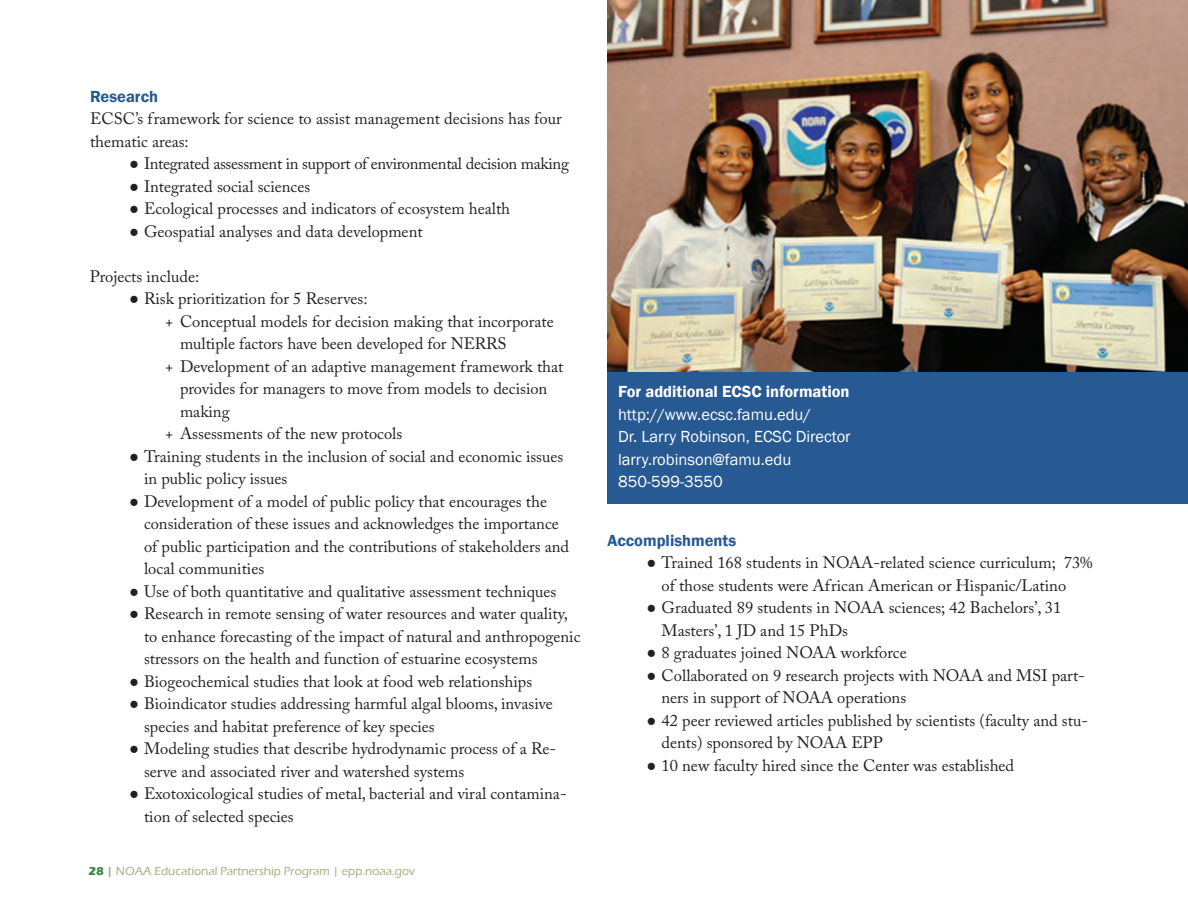
<style>
.page{position:relative;width:1188px;height:918px;background:#fff}
.page>*{position:absolute;margin:0;border:0;box-sizing:border-box;transform-origin:0 0}
.t1{font:16.5px/22.5px "Adobe Caslon Pro";color:#231f20}
.t2{font:16.5px/22.5px "Franklin Gothic";color:#fff}
.t3{font:16.5px "Adobe Caslon Pro";letter-spacing:-.02em;color:#231f20}
.t4{font:600 16.5px "Franklin Gothic";color:#fff}
.t5{font:600 16.5px "Franklin Gothic";color:#275992}
.t6{font:500 12px "Eras ITC";color:#9daf7c}
.s1{font-family:"Franklin Gothic"}
.s2{font-weight:700;color:#3e8547}
.s3{font-weight:600}
</style>
<div class="page">
<img style="left:608px;top:0;width:580px;height:372px">
<div style="left:608px;top:372px;width:580px;height:132px;background:#275992"></div>
<p class="t5" style="left:90px;top:86px;width:70px">Research</p>
<p class="t1" style="left:90px;top:107px;width:473px">ECSC’s framework for science to assist management decisions has four thematic areas:</p>
<p class="t3" style="left:129px;top:154px;width:442px"><span class="s1">●</span> Integrated assessment in support of environmental decision making</p>
<p class="t1" style="left:129px;top:175px;width:183px"><span class="s1">●</span> Integrated social sciences</p>
<p class="t1" style="left:129px;top:197px;width:383px"><span class="s1">●</span> Ecological processes and indicators of ecosystem health</p>
<p class="t1" style="left:129px;top:220px;width:295px"><span class="s1">●</span> Geospatial analyses and data development</p>
<p class="t1" style="left:90px;top:265px;width:111px">Projects include:</p>
<p class="t1" style="left:129px;top:287px;width:240px"><span class="s1">●</span> Risk prioritization for 5 Reserves:</p>
<p class="t1" style="left:165px;top:310px;width:390px">+ Conceptual models for decision making that incorporate</p>
<p class="t1" style="left:180px;top:332px;width:328px">multiple factors have been developed for NERRS</p>
<p class="t1" style="left:165px;top:355px;width:400px">+ Development of an adaptive management framework that</p>
<p class="t1" style="left:180px;top:377px;width:369px">provides for managers to move from models to decision</p>
<p class="t1" style="left:180px;top:400px;width:51px">making</p>
<p class="t1" style="left:165px;top:422px;width:239px">+ Assessments of the new protocols</p>
<p class="t1" style="left:144px;top:445px;width:421px;text-indent:-15px"><span class="s1">●</span> Training students in the inclusion of social and economic issues in public policy issues</p>
<p class="t1" style="left:144px;top:490px;width:427px;text-indent:-15px"><span class="s1">●</span> Development of a model of public policy that encourages the consideration of these issues and acknowledges the importance of public participation and the contributions of stakeholders and local communities</p>
<p class="t1" style="left:129px;top:580px;width:429px"><span class="s1">●</span> Use of both quantitative and qualitative assessment techniques</p>
<p class="t1" style="left:144px;top:602px;width:438px;text-indent:-15px"><span class="s1">●</span> Research in remote sensing of water resources and water quality, to enhance forecasting of the impact of natural and anthropogenic stressors on the health and function of estuarine ecosystems</p>
<p class="t1" style="left:129px;top:670px;width:405px"><span class="s1">●</span> Biogeochemical studies that look at food web relationships</p>
<p class="t1" style="left:144px;top:692px;width:410px;text-indent:-15px"><span class="s1">●</span> Bioindicator studies addressing harmful algal blooms, invasive species and habitat preference of key species</p>
<p class="t1" style="left:144px;top:737px;width:414px;text-indent:-15px"><span class="s1">●</span> Modeling studies that describe hydrodynamic process of a Re&shy;serve and associated river and watershed systems</p>
<p class="t1" style="left:144px;top:782px;width:424px;text-indent:-15px"><span class="s1">●</span> Exotoxicological studies of metal, bacterial and viral contamina&shy;tion of selected species</p>
<p class="t6" style="left:88px;top:864px;width:328px"><span class="s2">28</span> <span class="s3">|</span> NOAA Educational Partnership Program | epp.noaa.gov</p>
<p class="t4" style="left:618px;top:381px;width:233px">For additional ECSC information</p>
<p class="t2" style="left:618px;top:403px;width:234px">http://www.ecsc.famu.edu/<br>Dr. Larry Robinson, ECSC Director larry.robinson@famu.edu<br>850-599-3550</p>
<p class="t5" style="left:608px;top:530px;width:130px">Accomplishments</p>
<p class="t1" style="left:662px;top:551px;width:433px;text-indent:-15px"><span class="s1">●</span> Trained 168 students in NOAA-related science curriculum; 73% of those students were African American or Hispanic/Latino</p>
<p class="t1" style="left:662px;top:596px;width:401px;text-indent:-15px"><span class="s1">●</span> Graduated 89 students in NOAA sciences; 42 Bachelors’, 31<br>Masters’, 1 JD and 15 PhDs</p>
<p class="t1" style="left:647px;top:641px;width:262px"><span class="s1">●</span> 8 graduates joined NOAA workforce</p>
<p class="t1" style="left:662px;top:664px;width:425px;text-indent:-15px"><span class="s1">●</span> Collaborated on 9 research projects with NOAA and MSI part&shy;ners in support of NOAA operations</p>
<p class="t1" style="left:662px;top:709px;width:428px;text-indent:-15px"><span class="s1">●</span> 42 peer reviewed articles published by scientists (faculty and stu&shy;dents) sponsored by NOAA EPP</p>
<p class="t1" style="left:647px;top:754px;width:369px"><span class="s1">●</span> 10 new faculty hired since the Center was established</p>
</div>
